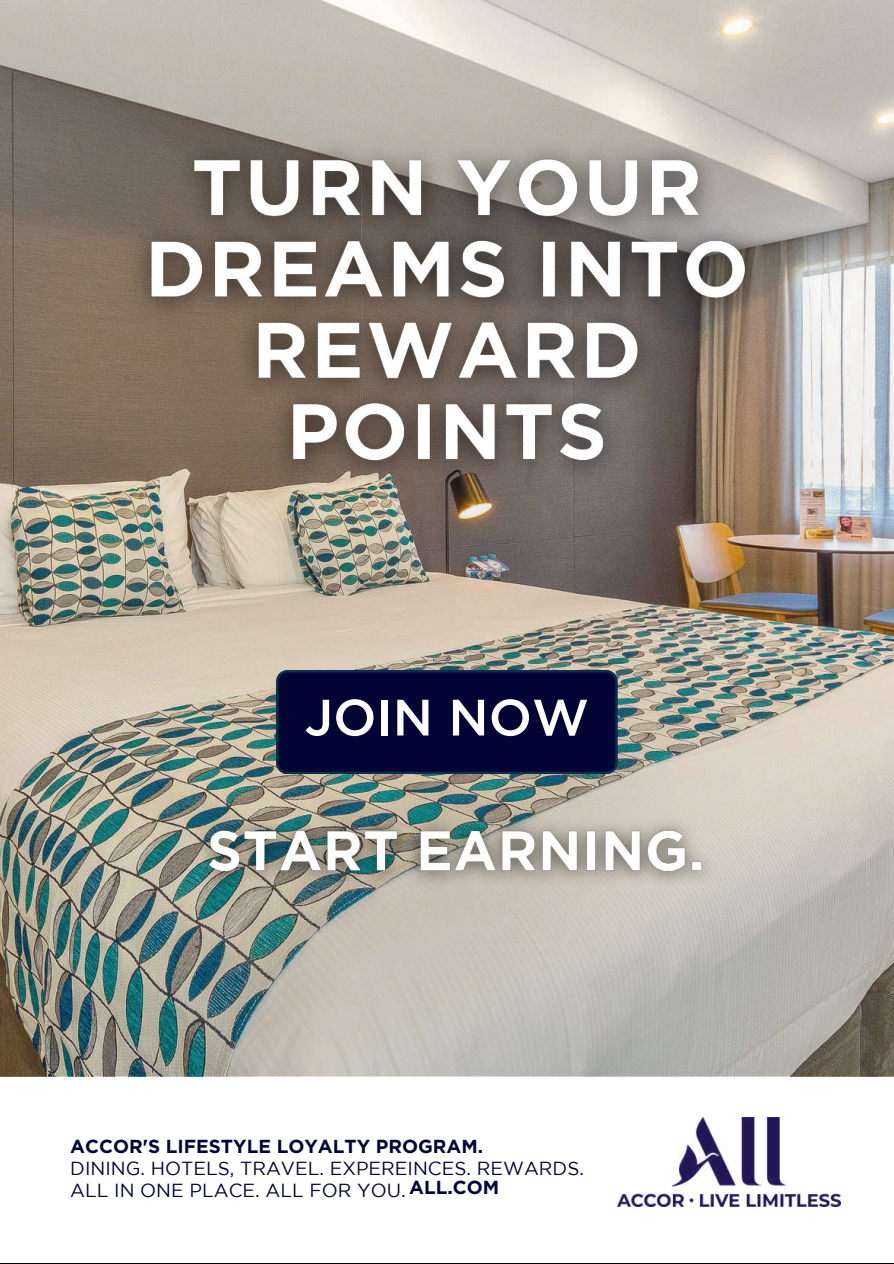
<style>
.page{position:relative;width:894px;height:1264px;background:#fff}
.page>*{position:absolute;margin:0;border:0;box-sizing:border-box;transform-origin:0 0}
.t1{font:500 51px "Gotham";color:#fff}
.t2{font:18.9px/22px "Gotham";color:#030635}
.t3{font:700 18.9px "Gotham";color:#030635}
.s1{font-weight:700}
</style>
<div class="page">
<img style="left:617px;top:1117px;width:223px;height:89px">
<img style="left:0;top:0;width:893px;height:1076px">
<img style="left:117px;top:127px;width:663px;height:372px">
<div style="left:276px;top:670px;width:341px;height:104px;background:#030635"></div>
<img style="left:165px;top:806px;width:560px;height:91px">
<h1 class="t1" style="left:304px;top:698px;width:286px">JOIN NOW</h1>
<p class="t3" style="left:70px;top:1134px;width:414px">ACCOR'S LIFESTYLE LOYALTY PROGRAM.</p>
<p class="t2" style="left:70px;top:1158px;width:515px">DINING. HOTELS, TRAVEL. EXPEREINCES. REWARDS.<br>ALL IN ONE PLACE. ALL FOR YOU. <span class="s1">ALL.COM</span></p>
</div>
